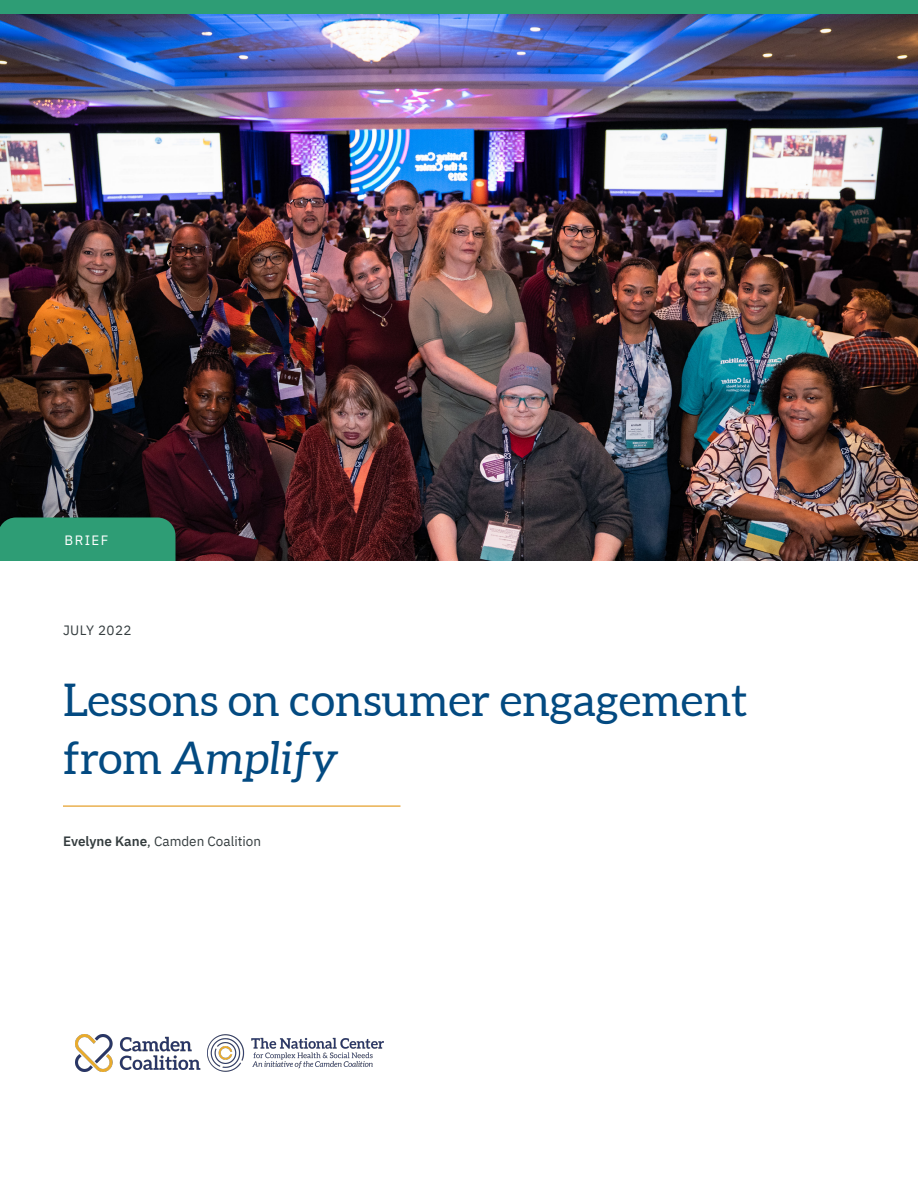
<style>
.page{position:relative;width:918px;height:1188px;background:#fff}
.page>*{position:absolute;margin:0;border:0;box-sizing:border-box;transform-origin:0 0}
.Cover__Title__Vertic{font:45px/58.5px "Aleo";color:#034a81}
.Cover__Authors{font:13.5px "IBM Plex Sans";color:#353d3f}
.Cover__Date{font:13.5px "IBM Plex Sans";letter-spacing:.03em;color:#353d3f}
.Cover__Tab_Style__Ce{font:13.5px "IBM Plex Sans";letter-spacing:.1em;color:#fff}
.s1{font-style:italic}
.s2{font-weight:600}
</style>
<div class="page">
<img style="left:0;top:14px;width:918px;height:547px">
<hr style="left:63px;top:806px;width:337px;height:1px;background:#e29616">
<div style="left:0;top:518px;width:176px;height:43px;background:#2e9d75"></div>
<div style="left:0;top:0;width:918px;height:14px;background:#2e9d75"></div>
<img style="left:75px;top:1034px;width:309px;height:38px">
<p class="Cover__Tab_Style__Ce" style="left:65px;top:529px;width:45px">BRIEF</p>
<p class="Cover__Date" style="left:63px;top:619px;width:70px">JULY 2022</p>
<p class="Cover__Title__Vertic" style="left:63px;top:672px;width:686px">Lessons on consumer engagement from <span class="s1">Amplify</span></p>
<p class="Cover__Authors" style="left:63px;top:831px;width:200px"><span class="s2">Evelyne Kane</span>, Camden Coalition</p>
</div>
